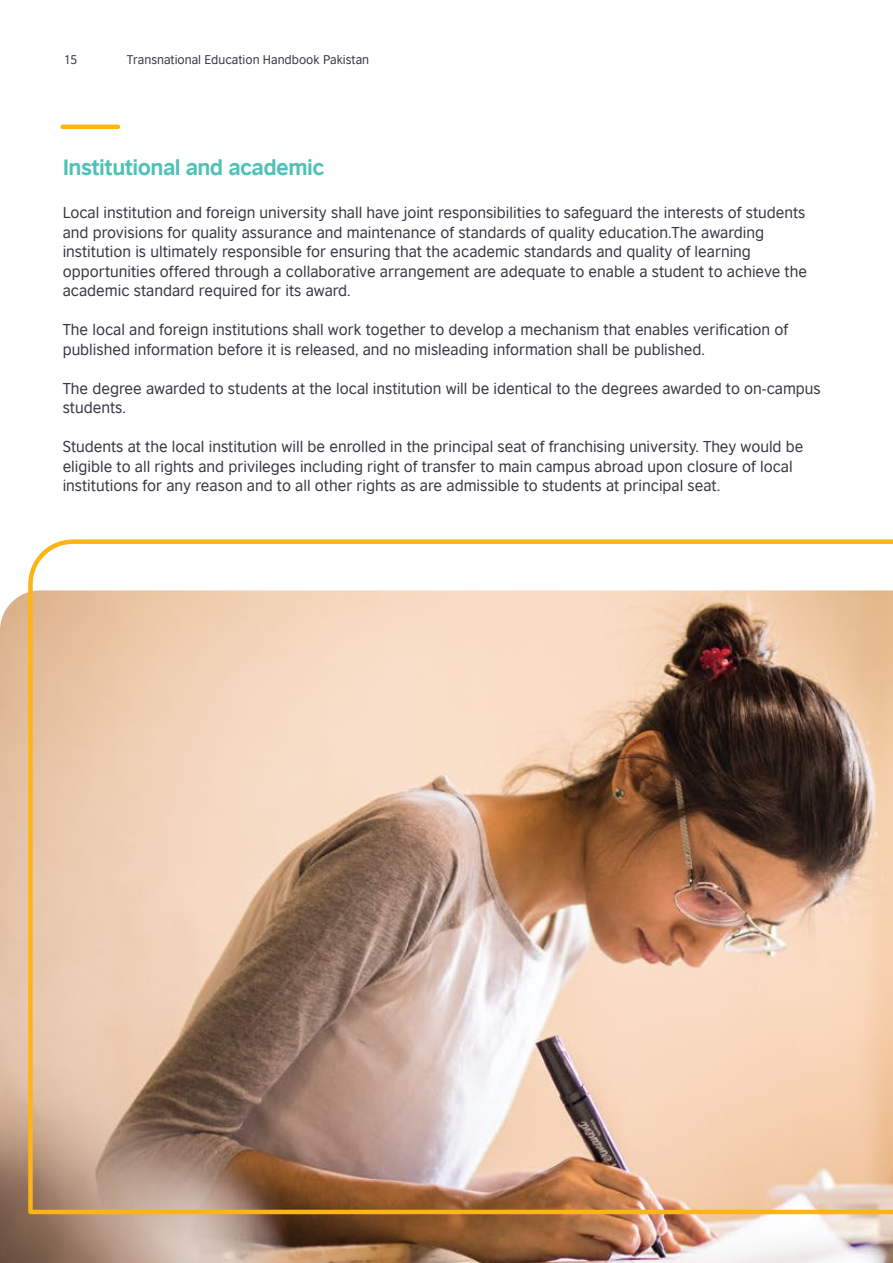
<style>
.page{position:relative;width:893px;height:1263px;background:#fff}
.page>*{position:absolute;margin:0;border:0;box-sizing:border-box;transform-origin:0 0}
.t1{font:700 21px "British Council Sans";letter-spacing:-.025em;color:#50c1b6}
.t2{font:15px/19.5px "British Council Sans";color:#343741}
.t3{font:12px "British Council Sans";color:#343741}
</style>
<div class="page">
<hr style="left:63px;top:125px;width:55px;height:4px;background:#fcb515">
<img style="left:0;top:593px;width:893px;height:670px">
<img style="left:26px;top:539px;width:867px;height:677px">
<p class="t3" style="left:64px;top:49px;width:15px">15</p>
<p class="t3" style="left:127px;top:49px;width:244px">Transnational Education Handbook Pakistan</p>
<h1 class="t1" style="left:63px;top:148px;width:263px">Institutional and academic</h1>
<p class="t2" style="left:63px;top:201px;width:746px">Local institution and foreign university shall have joint responsibilities to safeguard the interests of students and provisions for quality assurance and maintenance of standards of quality education.The awarding institution is ultimately responsible for ensuring that the academic standards and quality of learning opportunities offered through a collaborative arrangement are adequate to enable a student to achieve the academic standard required for its award.</p>
<p class="t2" style="left:63px;top:318px;width:727px">The local and foreign institutions shall work together to develop a mechanism that enables verification of published information before it is released, and no misleading information shall be published.</p>
<p class="t2" style="left:63px;top:377px;width:760px">The degree awarded to students at the local institution will be identical to the degrees awarded to on-campus students.</p>
<p class="t2" style="left:63px;top:435px;width:742px">Students at the local institution will be enrolled in the principal seat of franchising university. They would be eligible to all rights and privileges including right of transfer to main campus abroad upon closure of local institutions for any reason and to all other rights as are admissible to students at principal seat.</p>
</div>
